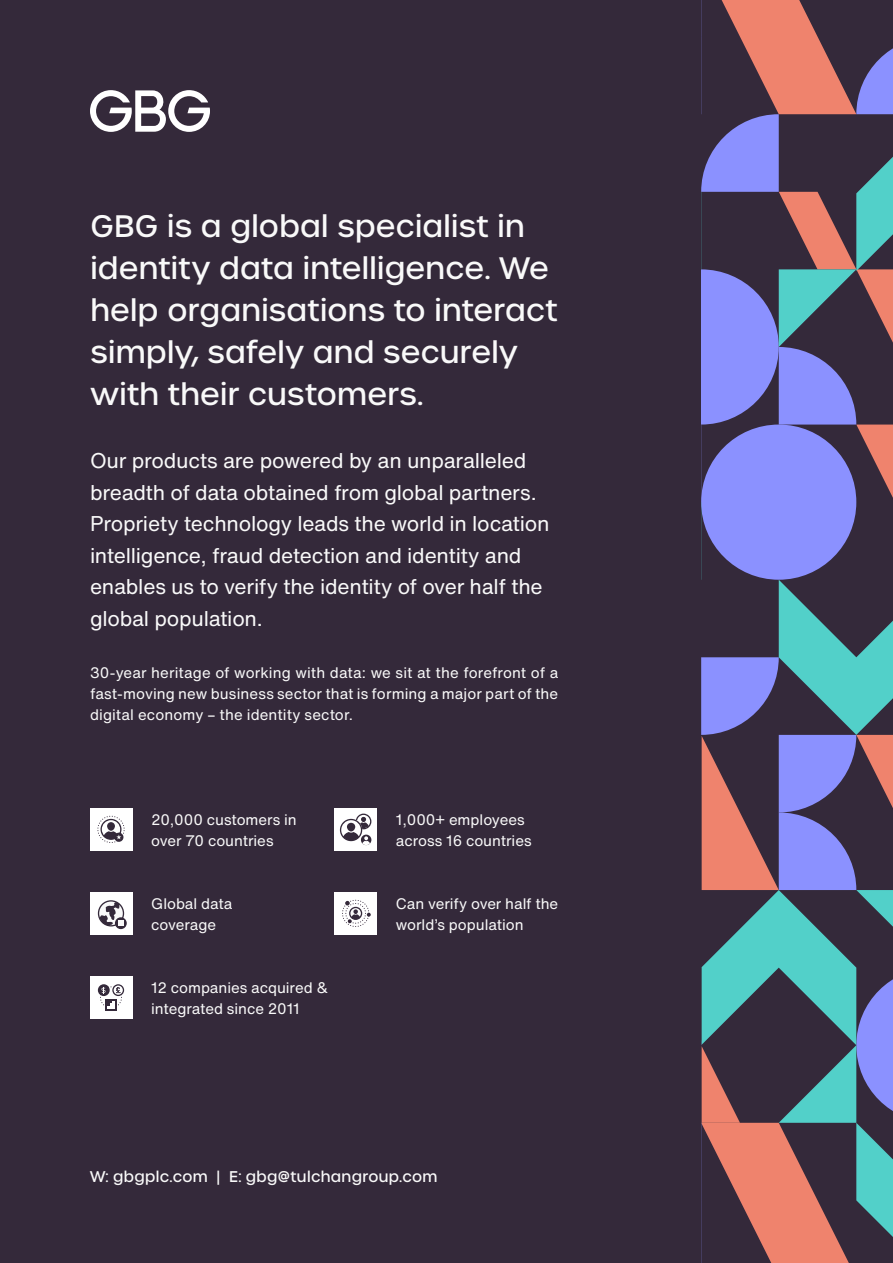
<style>
.page{position:relative;width:893px;height:1263px;background:#34293a}
.page>*{position:absolute;margin:0;border:0;box-sizing:border-box;transform-origin:0 0}
.Heading_Large{font:500 30px/42px "Urbane";letter-spacing:.005em;color:#f9f9f9}
.Intro_Paragraph{font:21px/31.5px "Helvetica Now Text";letter-spacing:-.01em;color:#f9f9f9}
.Paragraph{font:15px/21px "Helvetica Now Text";color:#f9f9f9}
.Paragraph_Justified{font:15px/21px "Helvetica Now Text";letter-spacing:.005em;color:#f9f9f9;text-align:justify}
.Heading_Small{font:500 15px "Urbane";letter-spacing:.02em;color:#f9f9f9}
</style>
<div class="page">
<svg style="left:90px;top:90px;width:120px;height:42px"></svg>
<div style="left:90px;top:808px;width:42px;height:42px;background:#fff"></div>
<svg style="left:97px;top:816px;width:28px;height:27px"></svg>
<div style="left:335px;top:808px;width:42px;height:42px;background:#fff"></div>
<svg style="left:340px;top:814px;width:31px;height:31px"></svg>
<div style="left:90px;top:976px;width:42px;height:42px;background:#fff"></div>
<svg style="left:98px;top:984px;width:12px;height:12px"></svg>
<svg style="left:105px;top:1008px;width:12px;height:2px"></svg>
<svg style="left:100px;top:984px;width:24px;height:24px"></svg>
<div style="left:335px;top:892px;width:42px;height:42px;background:#fff"></div>
<svg style="left:342px;top:900px;width:29px;height:27px"></svg>
<div style="left:349px;top:907px;width:13px;height:13px;border:1px solid #34293a;border-radius:50%"></div>
<div style="left:90px;top:892px;width:42px;height:42px;background:#fff"></div>
<div style="left:98px;top:900px;width:26px;height:26px;border:1px solid #34293a;border-radius:50%"></div>
<svg style="left:115px;top:917px;width:12px;height:12px"></svg>
<svg style="left:100px;top:902px;width:23px;height:24px"></svg>
<div style="left:702px;top:425px;width:154px;height:155px;background:#8b91ff;border-radius:50%"></div>
<svg style="left:702px;top:0;width:191px;height:498px"></svg>
<svg style="left:702px;top:580px;width:191px;height:683px"></svg>
<p class="Heading_Large" style="left:90px;top:205px;width:469px">GBG is a global specialist in identity data intelligence. We help organisations to interact simply, safely and securely with their customers.</p>
<p class="Intro_Paragraph" style="left:90px;top:445px;width:461px">Our products are powered by an unparalleled breadth of data obtained from global partners.<br>Propriety technology leads the world in location intelligence, fraud detection and identity and enables us to verify the identity of over half the global population.</p>
<p class="Paragraph_Justified" style="left:90px;top:662px;width:470px">30-year heritage of working with data: we sit at the forefront of a fast-moving new business sector that is forming a major part of the digital economy – the identity sector.</p>
<p class="Paragraph" style="left:151px;top:809px;width:147px">20,000 customers in over 70 countries</p>
<p class="Paragraph" style="left:151px;top:893px;width:83px">Global data coverage</p>
<p class="Paragraph" style="left:151px;top:977px;width:179px">12 companies acquired &amp; integrated since 2011</p>
<p class="Paragraph" style="left:396px;top:809px;width:137px">1,000+ employees across 16 countries</p>
<p class="Paragraph" style="left:396px;top:893px;width:164px">Can verify over half the world’s population</p>
<p class="Heading_Small" style="left:90px;top:1167px;width:349px">W: gbgplc.com | E: gbg@tulchangroup.com</p>
</div>
